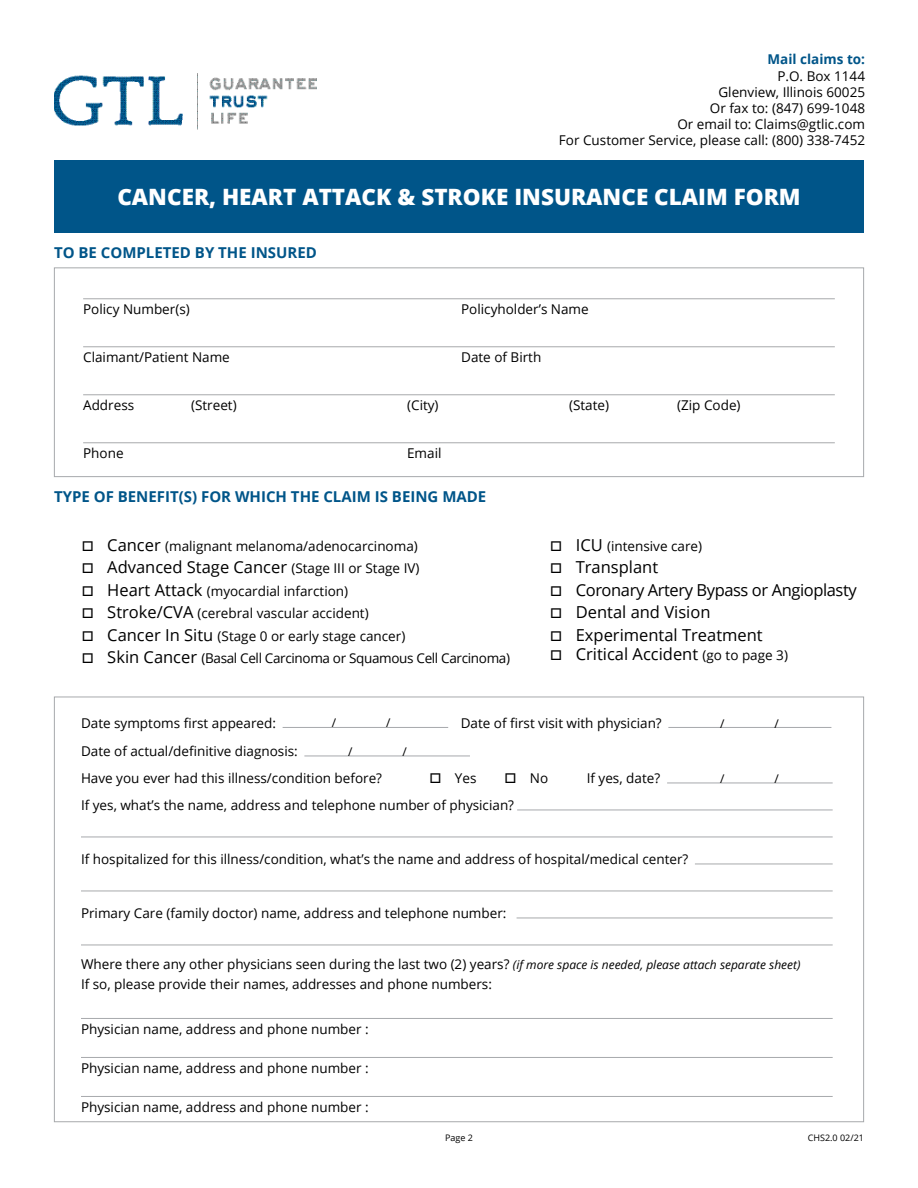
<style>
.page{position:relative;width:918px;height:1188px;background:#fff}
.page>*{position:absolute;margin:0;border:0;box-sizing:border-box;transform-origin:0 0}
.t1{font:800 22.5px "Open Sans";color:#fff}
.t2{font:16.5px "Open Sans";color:#000}
.t3{font:16.5px "Open Sans";letter-spacing:-.025em;color:#000}
.t4{font:700 15px "Open Sans";color:#005589}
.t5{font:13.5px/16.2px "Open Sans";color:#000}
.t6{font:13.5px "Open Sans";letter-spacing:-.025em;color:#000}
.t7{font:700 13.5px "Open Sans";color:#005589}
.t8{font:12px "Open Sans";color:#000}
.t9{font:9px "Open Sans";color:#000}
.s1{font-size:16.5px}
.s2{font-size:13.5px}
.s3{font-style:italic;font-size:12px}
</style>
<div class="page">
<img style="left:54px;top:73px;width:263px;height:56px">
<div style="left:54px;top:160px;width:810px;height:73px;background:#005589"></div>
<div style="left:54px;top:267px;width:810px;height:210px;border:1px solid #a7a9ac"></div>
<hr style="left:83px;top:298px;width:752px;height:1px;background:#a7a9ac">
<hr style="left:83px;top:346px;width:752px;height:1px;background:#a7a9ac">
<hr style="left:83px;top:394px;width:752px;height:1px;background:#a7a9ac">
<hr style="left:83px;top:442px;width:752px;height:1px;background:#a7a9ac">
<hr style="left:283px;top:727px;width:165px;height:1px;background:#a7a9ac">
<hr style="left:668px;top:727px;width:163px;height:1px;background:#a7a9ac">
<hr style="left:304px;top:756px;width:166px;height:1px;background:#a7a9ac">
<hr style="left:667px;top:783px;width:166px;height:1px;background:#a7a9ac">
<hr style="left:517px;top:810px;width:316px;height:1px;background:#a7a9ac">
<hr style="left:81px;top:837px;width:752px;height:1px;background:#a7a9ac">
<hr style="left:695px;top:864px;width:138px;height:1px;background:#a7a9ac">
<hr style="left:81px;top:891px;width:752px;height:1px;background:#a7a9ac">
<hr style="left:517px;top:918px;width:316px;height:1px;background:#a7a9ac">
<hr style="left:81px;top:945px;width:752px;height:1px;background:#a7a9ac">
<hr style="left:81px;top:1018px;width:752px;height:1px;background:#a7a9ac">
<hr style="left:81px;top:1057px;width:752px;height:1px;background:#a7a9ac">
<hr style="left:81px;top:1096px;width:752px;height:1px;background:#a7a9ac">
<p class="t7" style="left:768px;top:50px;width:99px">Mail claims to:</p>
<p class="t5" style="left:559px;top:67px;width:308px;text-align:right">P.O. Box 1144<br>Glenview, Illinois 60025<br>Or fax to: (847) 699-1048<br>Or email to: Claims@gtlic.com<br>For Customer Service, please call: (800) 338-7452</p>
<h1 class="t1" style="left:117px;top:180px;width:685px">CANCER, HEART ATTACK &amp; STROKE INSURANCE CLAIM FORM</h1>
<p class="t4" style="left:54px;top:242px;width:264px">TO BE COMPLETED BY THE INSURED</p>
<p class="t5" style="left:83px;top:301px;width:108px">Policy Number(s)</p>
<p class="t5" style="left:461px;top:301px;width:129px">Policyholder’s Name</p>
<p class="t5" style="left:83px;top:349px;width:148px">Claimant/Patient Name</p>
<p class="t5" style="left:461px;top:349px;width:82px">Date of Birth</p>
<p class="t5" style="left:83px;top:397px;width:53px">Address</p>
<p class="t5" style="left:191px;top:397px;width:47px">(Street)</p>
<p class="t5" style="left:407px;top:397px;width:33px">(City)</p>
<p class="t5" style="left:569px;top:397px;width:42px">(State)</p>
<p class="t5" style="left:677px;top:397px;width:65px">(Zip Code)</p>
<p class="t5" style="left:83px;top:445px;width:42px">Phone</p>
<p class="t5" style="left:407px;top:445px;width:36px">Email</p>
<p class="t4" style="left:54px;top:486px;width:434px">TYPE OF BENEFIT(S) FOR WHICH THE CLAIM IS BEING MADE</p>
<p class="t5" style="left:82px;top:537px;width:338px">□ <span class="s1">Cancer</span> (malignant melanoma/adenocarcinoma)</p>
<p class="t2" style="left:82px;top:556px;width:339px">□ Advanced Stage Cancer <span class="s2">(Stage III or Stage IV)</span></p>
<p class="t5" style="left:82px;top:582px;width:268px">□ <span class="s1">Heart Attack</span> (myocardial infarction)</p>
<p class="t5" style="left:82px;top:605px;width:288px">□ <span class="s1">Stroke/CVA</span> (cerebral vascular accident)</p>
<p class="t5" style="left:82px;top:627px;width:325px">□ <span class="s1">Cancer In Situ</span> (Stage 0 or early stage cancer)</p>
<p class="t6" style="left:82px;top:649px;width:430px">□ <span class="s1">Skin Cancer</span> (Basal Cell Carcinoma or Squamous Cell Carcinoma)</p>
<p class="t5" style="left:550px;top:537px;width:153px">□ <span class="s1">ICU</span> (intensive care)</p>
<p class="t2" style="left:550px;top:556px;width:109px">□ Transplant</p>
<p class="t3" style="left:550px;top:578px;width:308px">□ Coronary Artery Bypass or Angioplasty</p>
<p class="t2" style="left:550px;top:601px;width:162px">□ Dental and Vision</p>
<p class="t2" style="left:550px;top:623px;width:214px">□ Experimental Treatment</p>
<p class="t2" style="left:550px;top:643px;width:239px">□ Critical Accident <span class="s2">(go to page 3)</span></p>
<p class="t5" style="left:81px;top:714px;width:196px">Date symptoms first appeared:</p>
<p class="t5" style="left:461px;top:714px;width:203px">Date of first visit with physician?</p>
<p class="t5" style="left:81px;top:738px;width:303px;line-height:27px">Date of actual/definitive diagnosis:<br>Have you ever had this illness/condition before?</p>
<p class="t8" style="left:332px;top:714px;width:6px">/</p>
<p class="t8" style="left:386px;top:714px;width:6px">/</p>
<p class="t8" style="left:348px;top:743px;width:6px">/</p>
<p class="t8" style="left:403px;top:743px;width:6px">/</p>
<p class="t5" style="left:429px;top:770px;width:49px">□ Yes</p>
<p class="t5" style="left:504px;top:770px;width:45px">□ No</p>
<p class="t5" style="left:587px;top:770px;width:75px">If yes, date?</p>
<p class="t5" style="left:81px;top:797px;width:435px">If yes, what’s the name, address and telephone number of physician?</p>
<p class="t8" style="left:720px;top:716px;width:6px">/</p>
<p class="t8" style="left:775px;top:716px;width:6px">/</p>
<p class="t8" style="left:720px;top:770px;width:6px">/</p>
<p class="t8" style="left:775px;top:770px;width:6px">/</p>
<p class="t5" style="left:81px;top:851px;width:609px">If hospitalized for this illness/condition, what’s the name and address of hospital/medical center?</p>
<p class="t5" style="left:81px;top:905px;width:427px">Primary Care (family doctor) name, address and telephone number:</p>
<p class="t5" style="left:81px;top:954px;width:721px;line-height:19.5px">Where there any other physicians seen during the last two (2) years? <span class="s3">(if more space is needed, please attach separate sheet)<br></span>If so, please provide their names, addresses and phone numbers:</p>
<p class="t5" style="left:81px;top:1020px;width:289px">Physician name, address and phone number :</p>
<p class="t5" style="left:81px;top:1059px;width:289px">Physician name, address and phone number :</p>
<p class="t5" style="left:81px;top:1098px;width:289px">Physician name, address and phone number :</p>
<p class="t9" style="left:445px;top:1131px;width:29px">Page 2</p>
<p class="t9" style="left:808px;top:1131px;width:58px">CHS2.0 02/21</p>
</div>
